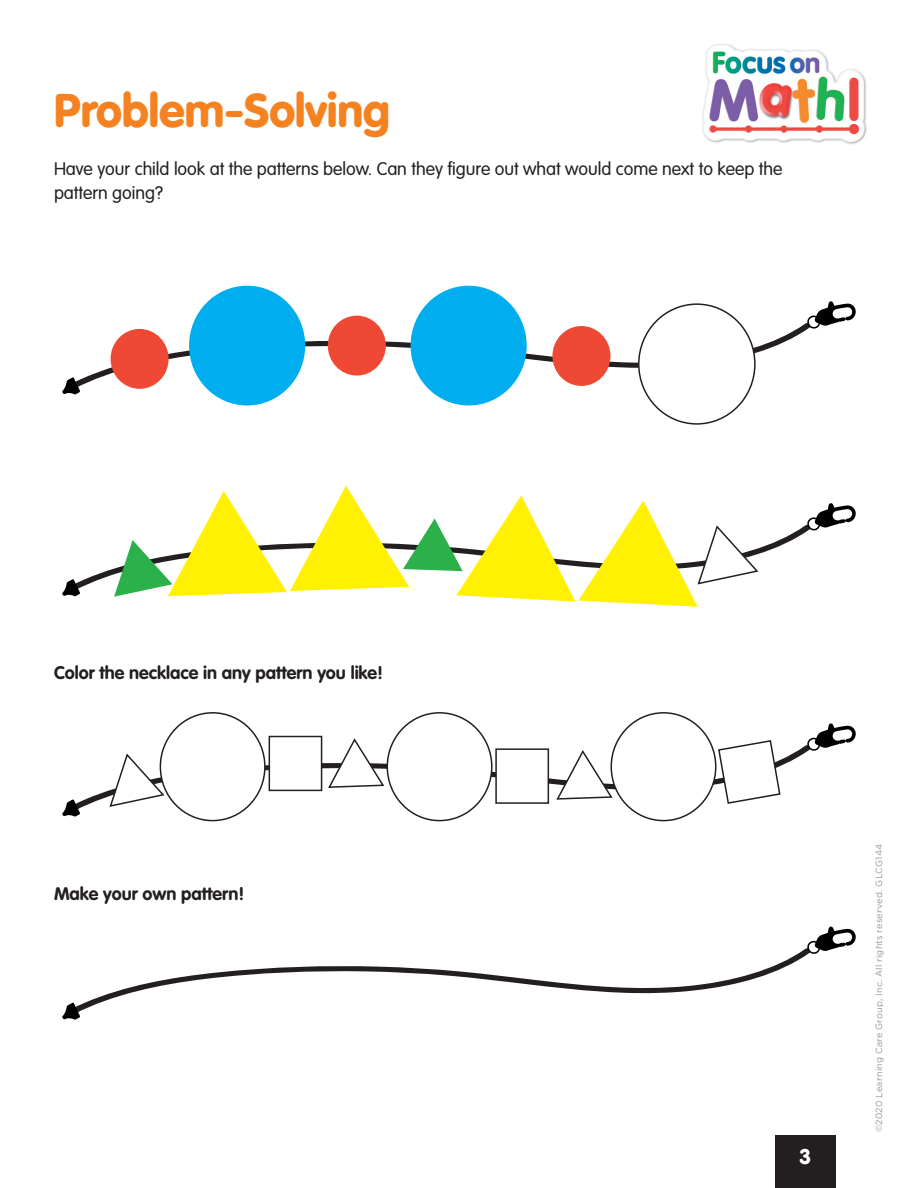
<style>
.page{position:relative;width:918px;height:1188px;background:#fff}
.page>*{position:absolute;margin:0;border:0;box-sizing:border-box;transform-origin:0 0}
.t1{font:900 46.5px "VAG Rounded Std";color:#f58220}
.t2{font:900 21px "VAG Rounded Std";color:#fff}
.t3{font:300 18px/24px "VAG Rounded Std";color:#231f20}
.t4{font:700 18px "VAG Rounded Std";color:#231f20}
.t5{font:9px "Gotham";letter-spacing:.025em;color:#939598}
</style>
<div class="page">
<img style="left:702px;top:44px;width:165px;height:100px">
<div style="left:775px;top:1135px;width:61px;height:53px;background:#231f20"></div>
<svg style="left:80px;top:322px;width:728px;height:69px"></svg>
<svg style="left:62px;top:377px;width:18px;height:17px"></svg>
<svg style="left:807px;top:301px;width:49px;height:28px"></svg>
<svg style="left:80px;top:525px;width:729px;height:63px"></svg>
<svg style="left:62px;top:579px;width:18px;height:17px"></svg>
<svg style="left:807px;top:503px;width:49px;height:27px"></svg>
<svg style="left:80px;top:744px;width:728px;height:69px"></svg>
<svg style="left:62px;top:799px;width:18px;height:18px"></svg>
<svg style="left:807px;top:723px;width:49px;height:28px"></svg>
<div style="left:328px;top:316px;width:58px;height:60px;background:#ef4935;border-radius:50%"></div>
<div style="left:552px;top:326px;width:58px;height:60px;background:#ef4935;border-radius:50%"></div>
<div style="left:111px;top:329px;width:58px;height:60px;background:#ef4935;border-radius:50%"></div>
<div style="left:189px;top:286px;width:116px;height:119px;background:#00aeef;border-radius:50%"></div>
<div style="left:411px;top:286px;width:116px;height:119px;background:#00aeef;border-radius:50%"></div>
<div style="left:639px;top:304px;width:116px;height:120px;background:#fff;border-radius:50%"></div>
<div style="left:638px;top:303px;width:118px;height:122px;border:2px solid #231f20;border-radius:50%"></div>
<svg style="left:114px;top:486px;width:646px;height:121px"></svg>
<div style="left:160px;top:713px;width:105px;height:108px;background:#fff;border-radius:50%"></div>
<div style="left:269px;top:737px;width:53px;height:53px;background:#fff"></div>
<div style="left:269px;top:736px;width:53px;height:55px;border:2px solid #231f20"></div>
<svg style="left:108px;top:753px;width:58px;height:55px"></svg>
<div style="left:387px;top:713px;width:105px;height:108px;background:#fff;border-radius:50%"></div>
<div style="left:387px;top:712px;width:106px;height:109px;border:2px solid #231f20;border-radius:50%"></div>
<div style="left:496px;top:749px;width:52px;height:54px;background:#fff"></div>
<div style="left:495px;top:748px;width:54px;height:56px;border:2px solid #231f20"></div>
<svg style="left:327px;top:738px;width:59px;height:51px"></svg>
<div style="left:611px;top:713px;width:105px;height:108px;background:#fff;border-radius:50%"></div>
<svg style="left:717px;top:740px;width:64px;height:65px"></svg>
<svg style="left:555px;top:749px;width:59px;height:51px"></svg>
<svg style="left:72px;top:948px;width:736px;height:63px"></svg>
<svg style="left:62px;top:1003px;width:18px;height:17px"></svg>
<svg style="left:807px;top:927px;width:49px;height:27px"></svg>
<h1 class="t1" style="left:54px;top:83px;width:337px">Problem-Solving</h1>
<p class="t3" style="left:54px;top:157px;width:730px">Have your child look at the patterns below. Can they figure out what would come next to keep the pattern going?</p>
<p class="t4" style="left:54px;top:662px;width:331px">Color the necklace in any pattern you like!</p>
<p class="t4" style="left:54px;top:883px;width:192px">Make your own pattern!</p>
<p class="t2" style="left:800px;top:1144px;width:12px">3</p>
<p class="t5" style="left:873px;top:1132px;width:290px;rotate:-90deg">©2020 Learning Care Group, Inc. All rights reserved. GLCG144</p>
</div>
